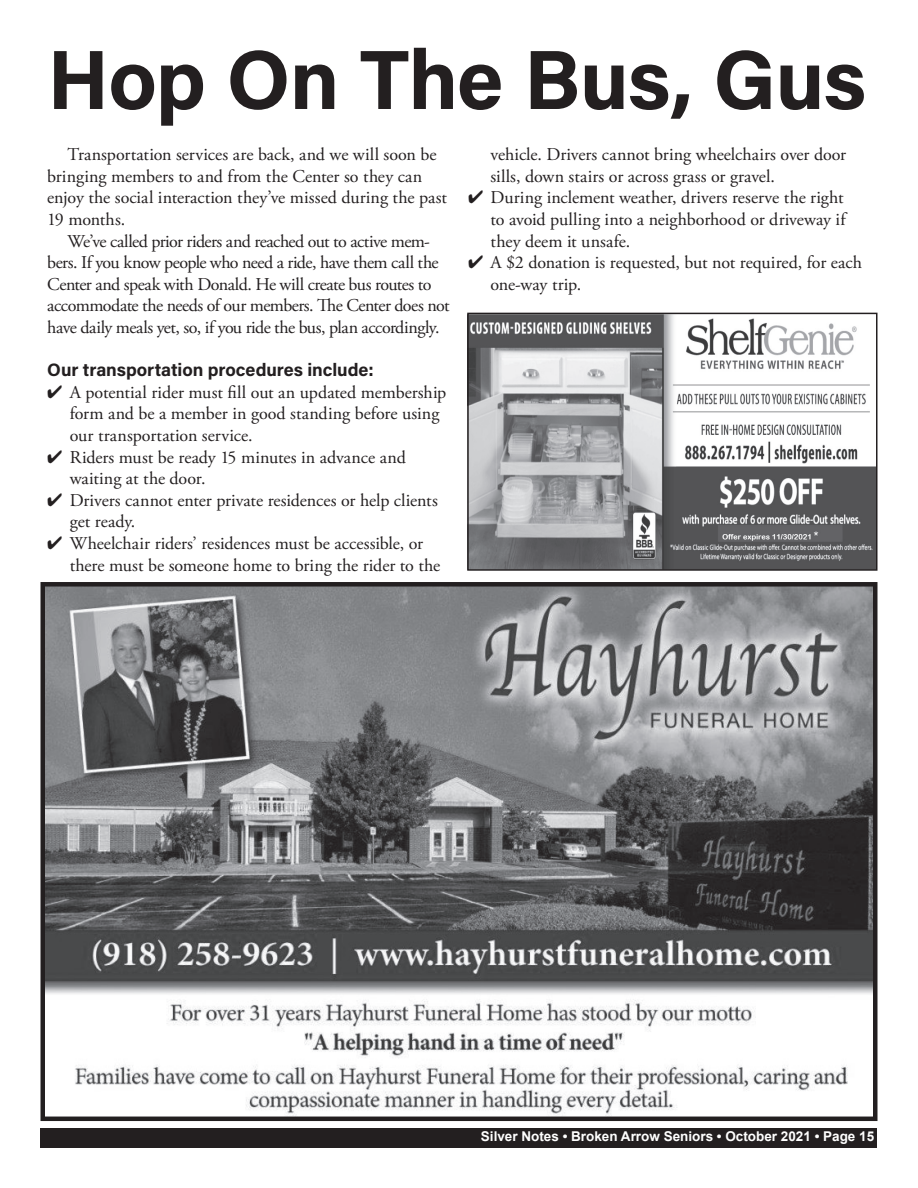
<style>
.page{position:relative;width:918px;height:1188px;background:#fff}
.page>*{position:absolute;margin:0;border:0;box-sizing:border-box;transform-origin:0 0}
.t1{font:84px "Acumin Variable Concept";letter-spacing:-.01em;color:#231f20}
.t2{font:18px/21.6px "Adobe Garamond Pro";letter-spacing:-.01em;color:#231f20}
.t3{font:18px/21.6px "Adobe Garamond Pro";letter-spacing:-.035em;color:#231f20}
.t4{font:18px "Acumin Variable Concept";letter-spacing:-.005em;color:#231f20}
.t5{font:700 13.5px "Arial";color:#fff}
</style>
<div class="page">
<div style="left:40px;top:1128px;width:838px;height:20px;background:#231f20"></div>
<img style="left:45px;top:587px;width:828px;height:529px">
<div style="left:40px;top:582px;width:838px;height:539px;border:4px solid #231f20"></div>
<img style="left:470px;top:316px;width:405px;height:252px">
<div style="left:467px;top:313px;width:411px;height:258px;border:2px solid #231f20"></div>
<h1 class="t1" style="left:47px;top:22px;width:821px">Hop On The Bus, Gus</h1>
<p class="t2" style="left:47px;top:144px;width:401px;text-indent:20px">Transportation services are back, and we will soon be bringing members to and from the Center so they can enjoy the social interaction they’ve missed during the past 19 months.</p>
<p class="t3" style="left:47px;top:231px;width:404px;text-indent:20px">We’ve called prior riders and reached out to active mem&shy;bers. If you know people who need a ride, have them call the Center and speak with Donald. He will create bus routes to accommodate the needs of our members. The Center does not have daily meals yet, so, if you ride the bus, plan accordingly.</p>
<p class="t4" style="left:47px;top:358px;width:328px">Our transportation procedures include:</p>
<p class="t2" style="left:70px;top:382px;width:378px;text-indent:-22px">✔ A potential rider must fill out an updated membership form and be a member in good standing before using our transportation service.</p>
<p class="t2" style="left:70px;top:447px;width:338px;text-indent:-22px">✔ Riders must be ready 15 minutes in advance and waiting at the door.</p>
<p class="t2" style="left:70px;top:490px;width:370px;text-indent:-22px">✔ Drivers cannot enter private residences or help clients get ready.</p>
<p class="t2" style="left:70px;top:533px;width:372px;text-indent:-22px">✔ Wheelchair riders’ residences must be accessible, or there must be someone home to bring the rider to the</p>
<p class="t2" style="left:490px;top:144px;width:357px">vehicle. Drivers cannot bring wheelchairs over door sills, down stairs or across grass or gravel.</p>
<p class="t2" style="left:490px;top:188px;width:357px;text-align:justify;text-indent:-22px">✔ During inclement weather, drivers reserve the right to avoid pulling into a neighborhood or driveway if they deem it unsafe.</p>
<p class="t2" style="left:490px;top:252px;width:373px;text-indent:-22px">✔ A $2 donation is requested, but not required, for each one-way trip.</p>
<p class="t5" style="left:481px;top:1127px;width:395px">Silver Notes • Broken Arrow Seniors • October 2021 • Page 15</p>
</div>
